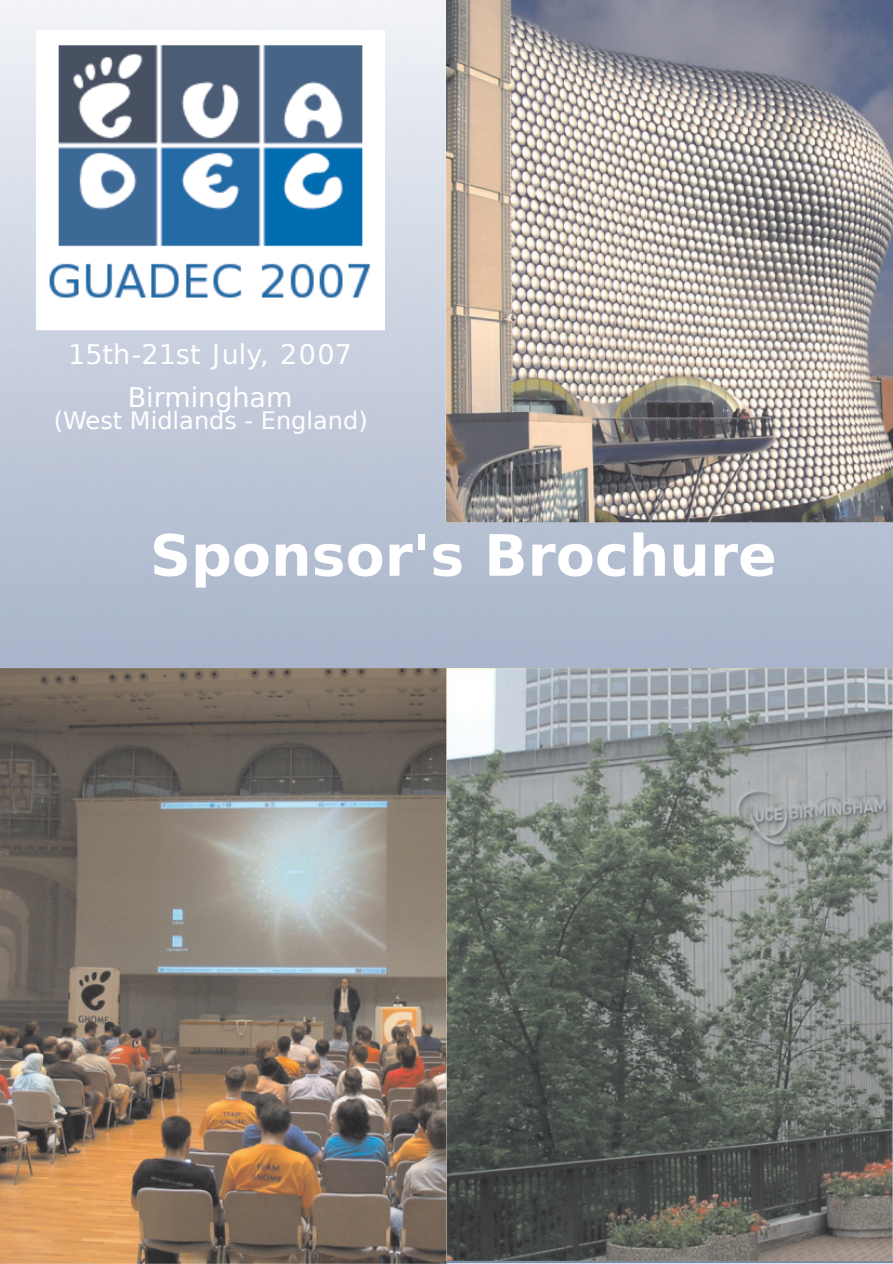
<style>
.page{position:relative;width:893px;height:1264px;background:#fff}
.page>*{position:absolute;margin:0;border:0;box-sizing:border-box;transform-origin:0 0}
.t1{font:700 57px "Bitstream Vera Sans";letter-spacing:-.015em;color:#fff}
.t2{font:27px/43.2px "Bitstream Vera Sans";color:#fff;text-align:center}
.t3{font:24px "Bitstream Vera Sans";letter-spacing:.02em;color:#fff}
</style>
<div class="page">
<img style="left:0;top:0;width:893px;height:1262px">
<img style="left:0;top:668px;width:446px;height:595px">
<img style="left:446px;top:0;width:447px;height:522px">
<img style="left:446px;top:668px;width:446px;height:592px">
<img style="left:36px;top:30px;width:348px;height:300px">
<p class="t2" style="left:68px;top:331px;width:285px">15th -21st July, 2007<br>Birm ingh am</p>
<p class="t3" style="left:54px;top:403px;width:318px">(W e stMidlands - England)</p>
<h1 class="t1" style="left:150px;top:514px;width:614px">Sponsor's Broch ure</h1>
</div>
